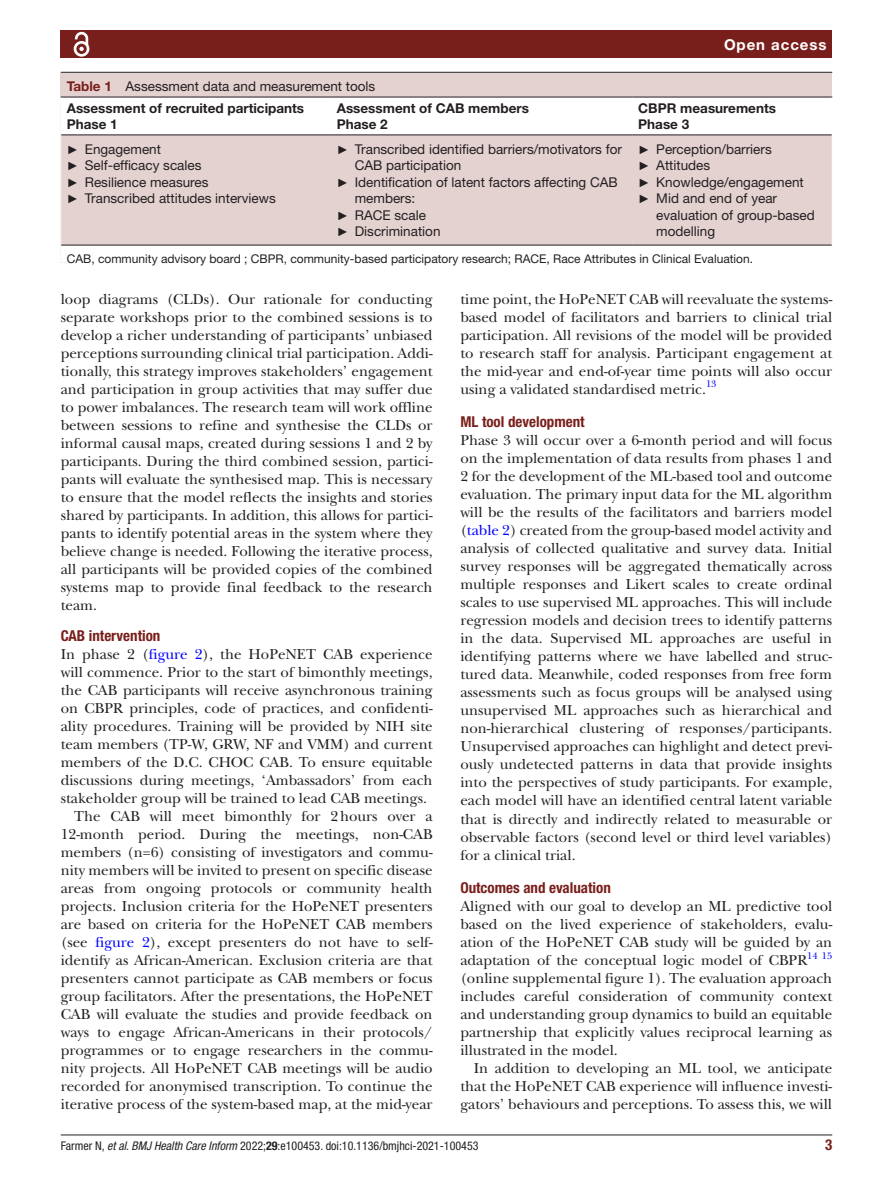
<style>
.page{position:relative;width:893px;height:1191px;background:#fff}
.page>*{position:absolute;margin:0;border:0;box-sizing:border-box;transform-origin:0 0}
.t1{font:15px/18px "New Baskerville";color:#231f20;text-align:justify}
.t2{font:700 condensed 15px "Helvetica Neue LT Std";color:#791f1b}
.t3{font:700 15px "Helvetica Neue LT Std";letter-spacing:.065em;color:#fff}
.t4{font:13.5px/16.5px "Helvetica Neue LT Std";color:#231f20}
.t5{font:700 13.5px/16.2px "Helvetica Neue LT Std";color:#231f20}
.t6{font:12px "Helvetica Neue LT Std";color:#231f20}
.t7{font:condensed 12px "Helvetica Neue LT Std";color:#231f20}
.t8{font:9.9px "New Baskerville";color:#00f}
.s1{font-weight:700;color:#791f1b}
.s2{font-weight:700}
.s3{font-family:"Arial";font-size:12px}
.s4{color:#00f}
.s5{font-style:italic}
</style>
<div class="page">
<hr style="left:61px;top:1134px;width:771px;height:1px;background:#231f20">
<div style="left:61px;top:31px;width:771px;height:27px;background:#791f1b"></div>
<svg style="left:73px;top:31px;width:17px;height:26px"></svg>
<div style="left:61px;top:73px;width:771px;height:190px;background:#e4d2d1"></div>
<hr style="left:61px;top:72px;width:771px;height:1px;background:#231f20">
<div style="left:61px;top:98px;width:771px;height:165px;background:#fff"></div>
<svg style="left:61px;top:135px;width:771px;height:110px"></svg>
<hr style="left:61px;top:97px;width:270px;height:1px;background:#231f20">
<hr style="left:61px;top:134px;width:270px;height:1px;background:#231f20">
<hr style="left:331px;top:97px;width:301px;height:1px;background:#231f20">
<hr style="left:331px;top:134px;width:301px;height:1px;background:#231f20">
<hr style="left:632px;top:97px;width:200px;height:1px;background:#231f20">
<hr style="left:632px;top:134px;width:200px;height:1px;background:#231f20">
<hr style="left:331px;top:245px;width:301px;height:1px;background:#231f20">
<hr style="left:61px;top:245px;width:270px;height:1px;background:#231f20">
<hr style="left:632px;top:245px;width:200px;height:1px;background:#231f20">
<hr style="left:67px;top:262px;width:765px;height:1px;background:#fff">
<p class="t3" style="left:724px;top:35px;width:104px">Open access</p>
<p class="t4" style="left:67px;top:75px;width:310px;line-height:22px"><span class="s1">Table 1</span> Assessment data and measurement tools<br><span class="s2">Assessment of recruited participants</span></p>
<p class="t5" style="left:67px;top:116px;width:53px">Phase 1</p>
<p class="t5" style="left:337px;top:99px;width:194px">Assessment of CAB members<br>Phase 2</p>
<p class="t5" style="left:638px;top:99px;width:139px">CBPR measurements<br>Phase 3</p>
<p class="t4" style="left:638px;top:140px;width:167px"><span class="s3">►</span> Perception/barriers<br><span class="s3">►</span> Attitudes<br><span class="s3">►</span> Knowledge/engagement <span class="s3">►</span> Mid and end of year</p>
<p class="t4" style="left:656px;top:206px;width:160px">evaluation of group-based modelling</p>
<p class="t6" style="left:67px;top:251px;width:688px">CAB, community advisory board ; CBPR, community-based participatory research; RACE, Race Attributes in Clinical Evaluation.</p>
<p class="t4" style="left:67px;top:140px;width:211px"><span class="s3">►</span> Engagement<br><span class="s3">►</span> Self-efficacy scales<br><span class="s3">►</span> Resilience measures<br><span class="s3">►</span> Transcribed attitudes interviews</p>
<p class="t4" style="left:337px;top:140px;width:287px"><span class="s3">►</span> Transcribed identified barriers/motivators for</p>
<p class="t4" style="left:355px;top:157px;width:108px">CAB participation</p>
<p class="t4" style="left:337px;top:173px;width:283px"><span class="s3">►</span> Identification of latent factors affecting CAB</p>
<p class="t4" style="left:355px;top:190px;width:62px">members:</p>
<p class="t4" style="left:337px;top:206px;width:91px"><span class="s3">►</span> RACE scale</p>
<p class="t4" style="left:337px;top:223px;width:105px"><span class="s3">►</span> Discrimination</p>
<p class="t1" style="left:61px;top:290px;width:373px">loop diagrams (CLDs). Our rationale for conducting separate workshops prior to the combined sessions is to develop a richer understanding of participants’ unbiased perceptions surrounding clinical trial participation. Addi&shy;tionally, this strategy improves stakeholders’ engagement and participation in group activities that may suffer due to power imbalances. The research team will work offline between sessions to refine and synthesise the CLDs or informal causal maps, created during sessions 1 and 2 by participants. During the third combined session, partici&shy;pants will evaluate the synthesised map. This is necessary to ensure that the model reflects the insights and stories shared by participants. In addition, this allows for partici&shy;pants to identify potential areas in the system where they believe change is needed. Following the iterative process, all participants will be provided copies of the combined systems map to provide final feedback to the research team.</p>
<p class="t2" style="left:61px;top:627px;width:101px">CAB intervention</p>
<p class="t1" style="left:61px;top:645px;width:373px">In phase 2 (<span class="s4">figure 2</span>), the HoPeNET CAB experience</p>
<p class="t1" style="left:61px;top:663px;width:373px">will commence. Prior to the start of bimonthly meetings,</p>
<p class="t1" style="left:61px;top:681px;width:373px">the CAB participants will receive asynchronous training</p>
<p class="t1" style="left:61px;top:699px;width:373px">on CBPR principles, code of practices, and confidenti-</p>
<p class="t1" style="left:61px;top:717px;width:373px">ality procedures. Training will be provided by NIH site</p>
<p class="t1" style="left:61px;top:735px;width:373px">team members (TP-W, GRW, NF and VMM) and current</p>
<p class="t1" style="left:61px;top:753px;width:373px">members of the D.C. CHOC CAB. To ensure equitable</p>
<p class="t1" style="left:61px;top:771px;width:373px">discussions during meetings, ‘Ambassadors’ from each</p>
<p class="t1" style="left:61px;top:789px;width:368px">stakeholder group will be trained to lead CAB meetings.</p>
<p class="t1" style="left:74px;top:807px;width:360px">The CAB will meet bimonthly for 2hours over a</p>
<p class="t1" style="left:61px;top:825px;width:373px">12-month period. During the meetings, non-CAB</p>
<p class="t1" style="left:61px;top:843px;width:373px">members (n=6) consisting of investigators and commu-</p>
<p class="t1" style="left:61px;top:861px;width:373px">nity members will be invited to present on specific disease</p>
<p class="t1" style="left:61px;top:879px;width:373px">areas from ongoing protocols or community health</p>
<p class="t1" style="left:61px;top:897px;width:373px">projects. Inclusion criteria for the HoPeNET presenters</p>
<p class="t1" style="left:61px;top:915px;width:373px">are based on criteria for the HoPeNET CAB members</p>
<p class="t1" style="left:61px;top:933px;width:373px">(see <span class="s4">figure 2</span>), except presenters do not have to self-</p>
<p class="t1" style="left:61px;top:951px;width:373px">identify as African-American. Exclusion criteria are that</p>
<p class="t1" style="left:61px;top:969px;width:373px">presenters cannot participate as CAB members or focus</p>
<p class="t1" style="left:61px;top:987px;width:373px">group facilitators. After the presentations, the HoPeNET</p>
<p class="t1" style="left:61px;top:1005px;width:373px">CAB will evaluate the studies and provide feedback on</p>
<p class="t1" style="left:61px;top:1023px;width:373px">ways to engage African-Americans in their protocols/</p>
<p class="t1" style="left:61px;top:1041px;width:373px">programmes or to engage researchers in the commu-</p>
<p class="t1" style="left:61px;top:1059px;width:373px">nity projects. All HoPeNET CAB meetings will be audio</p>
<p class="t1" style="left:61px;top:1077px;width:373px">recorded for anonymised transcription. To continue the</p>
<p class="t1" style="left:61px;top:1095px;width:373px">iterative process of the system-based map, at the mid-year</p>
<p class="t1" style="left:460px;top:290px;width:373px">time point, the HoPeNET CAB will reevaluate the systems&shy;based model of facilitators and barriers to clinical trial participation. All revisions of the model will be provided to research staff for analysis. Participant engagement at the mid-year and end-of-year time points will also occur using a validated standardised metric.</p>
<p class="t8" style="left:706px;top:378px;width:12px">13</p>
<p class="t2" style="left:460px;top:413px;width:126px">ML tool development</p>
<p class="t1" style="left:460px;top:431px;width:373px">Phase 3 will occur over a 6-month period and will focus on the implementation of data results from phases 1 and 2 for the development of the ML-based tool and outcome evaluation. The primary input data for the ML algorithm will be the results of the facilitators and barriers model (<span class="s4">table 2</span>) created from the group-based model activity and analysis of collected qualitative and survey data. Initial survey responses will be aggregated thematically across multiple responses and Likert scales to create ordinal scales to use supervised ML approaches. This will include regression models and decision trees to identify patterns in the data. Supervised ML approaches are useful in identifying patterns where we have labelled and struc&shy;tured data. Meanwhile, coded responses from free form assessments such as focus groups will be analysed using unsupervised ML approaches such as hierarchical and non-hierarchical clustering of responses/participants.<br>Unsupervised approaches can highlight and detect previ&shy;ously undetected patterns in data that provide insights into the perspectives of study participants. For example, each model will have an identified central latent variable that is directly and indirectly related to measurable or observable factors (second level or third level variables) for a clinical trial.</p>
<p class="t2" style="left:460px;top:879px;width:152px">Outcomes and evaluation</p>
<p class="t1" style="left:460px;top:897px;width:373px">Aligned with our goal to develop an ML predictive tool based on the lived experience of stakeholders, evalu&shy;ation of the HoPeNET CAB study will be guided by an adaptation of the conceptual logic model of CBPR</p>
<p class="t8" style="left:807px;top:949px;width:26px">14 15</p>
<p class="t1" style="left:460px;top:969px;width:373px">(online supplemental figure 1). The evaluation approach includes careful consideration of community context and understanding group dynamics to build an equitable partnership that explicitly values reciprocal learning as illustrated in the model.</p>
<p class="t1" style="left:460px;top:1059px;width:373px;text-indent:14px">In addition to developing an ML tool, we anticipate that the HoPeNET CAB experience will influence investi&shy;gators’ behaviours and perceptions. To assess this, we will</p>
<p class="t7" style="left:61px;top:1138px;width:419px">Farmer N, <span class="s5">et al</span>. <span class="s5">BMJ Health Care Inform</span> 2022;<span class="s2">29</span>:e100453. doi:10.1136/bmjhci-2021-100453</p>
<p class="t2" style="left:825px;top:1135px;width:9px">3</p>
</div>
